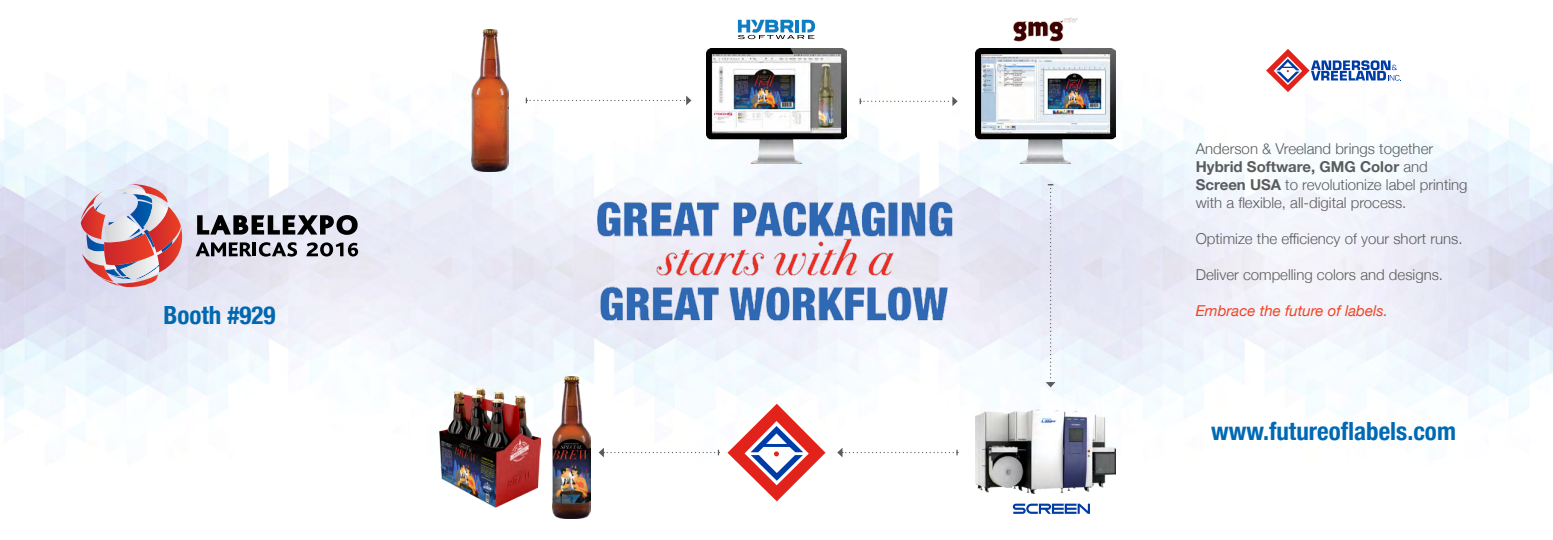
<style>
.page{position:relative;width:1553px;height:540px;background:#fff}
.page>*{position:absolute;margin:0;border:0;box-sizing:border-box;transform-origin:0 0}
.t1{font:700 condensed 25px "Helvetica Neue";color:#0069b4}
.t2{font:700 condensed 25px "Helvetica Neue";color:#0068af}
.t3{font:300 15px/18px "Helvetica Neue";color:#5a5c5c}
.t4{font:italic 15px "Helvetica Neue";color:#ef4425}
.s1{font-weight:700}
</style>
<div class="page">
<img style="left:0;top:18px;width:1552px;height:501px">
<svg style="left:738px;top:20px;width:77px;height:19px"></svg>
<img style="left:1013px;top:17px;width:64px;height:25px">
<svg style="left:1012px;top:504px;width:78px;height:10px"></svg>
<img style="left:439px;top:387px;width:102px;height:120px">
<img style="left:553px;top:376px;width:37px;height:142px">
<img style="left:471px;top:29px;width:38px;height:142px">
<img style="left:584px;top:184px;width:384px;height:172px">
<svg style="left:727px;top:404px;width:98px;height:97px"></svg>
<img style="left:706px;top:49px;width:140px;height:115px">
<img style="left:975px;top:49px;width:140px;height:115px">
<img style="left:975px;top:409px;width:140px;height:85px">
<svg style="left:1266px;top:49px;width:135px;height:43px"></svg>
<svg style="left:197px;top:215px;width:161px;height:20px;background:#696970"></svg>
<svg style="left:196px;top:242px;width:55px;height:14px"></svg>
<hr style="left:253px;top:242px;width:3px;height:14px;background:#000">
<svg style="left:259px;top:242px;width:38px;height:15px"></svg>
<svg style="left:306px;top:242px;width:52px;height:15px"></svg>
<svg style="left:81px;top:184px;width:106px;height:103px;background:#cca1ac"></svg>
<svg style="left:526px;top:96px;width:165px;height:9px"></svg>
<svg style="left:859px;top:96px;width:98px;height:10px"></svg>
<svg style="left:1045px;top:184px;width:10px;height:203px;background:#e2e5f0"></svg>
<svg style="left:837px;top:448px;width:121px;height:9px"></svg>
<svg style="left:598px;top:448px;width:121px;height:9px"></svg>
<h1 class="t2" style="left:163px;top:294px;width:113px">Booth #929</h1>
<p class="t3" style="left:1195px;top:139px;width:273px">Anderson &amp; Vreeland brings together <span class="s1">Hybrid Software, GMG Color</span> and <span class="s1">Screen USA</span> to revolutionize label printing with a flexible, all-digital process.</p>
<p class="t3" style="left:1195px;top:229px;width:268px">Optimize the efficiency of your short runs.</p>
<p class="t3" style="left:1195px;top:265px;width:249px">Deliver compelling colors and designs.</p>
<p class="t4" style="left:1195px;top:300px;width:193px">Embrace the future of labels.</p>
<h1 class="t1" style="left:1211px;top:411px;width:246px">www.futureoflabels.com</h1>
</div>
